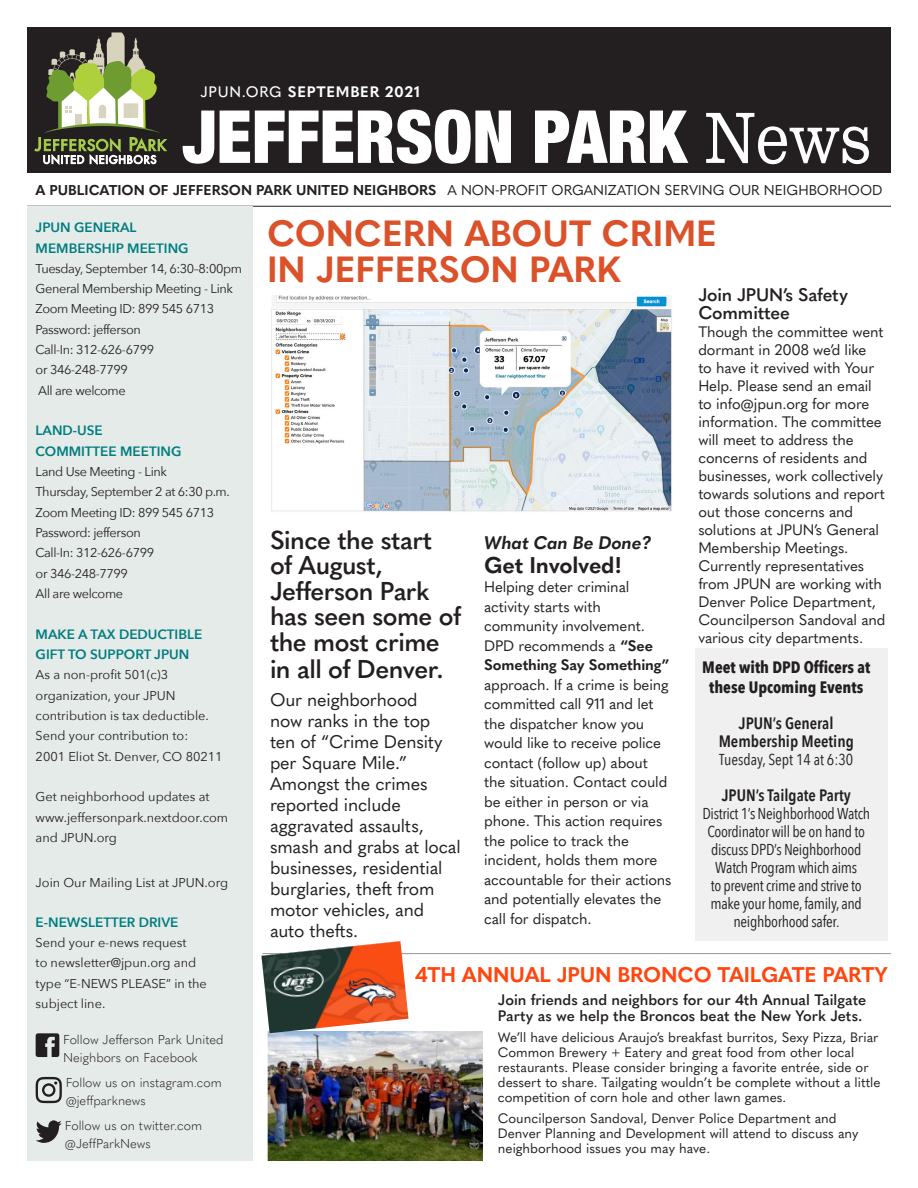
<style>
.page{position:relative;width:918px;height:1188px;background:#fff}
.page>*{position:absolute;margin:0;border:0;box-sizing:border-box;transform-origin:0 0}
.t1{font:900 condensed 73.35px "Helvetica Neue";color:#fff;scale:.96 1}
.Title_sans{font:700 36px "Quasimoda";color:#da512a}
.body_copy_serif{font:600 25.5px/25.8px "Quasimoda";letter-spacing:-.02em;color:#231f20}
.body_copy_serif-2{font:700 22.5px "Quasimoda";letter-spacing:-.01em;color:#231f20}
.title_sans_small{font:700 21px "Quasimoda";letter-spacing:-.005em;color:#ff460f}
.body_copy_serif-3{font:18px/21px "Quasimoda";letter-spacing:-.01em;color:#231f20}
.body_copy_serif-4{font:600 18px/18px "Quasimoda";letter-spacing:-.01em;color:#231f20}
.body_copy_serif-5{font:italic 700 18px "Quasimoda";letter-spacing:-.01em;color:#231f20}
.t2{font:600 16.5px "Avenir Next Condensed";color:#231f20}
.t3{font:700 16.5px "Avenir Next Condensed";color:#231f20}
.t4{font:15.75px/18px "Avenir Next Condensed";letter-spacing:-.02em;color:#231f20;text-align:center}
.t5{font:15.75px "Avenir Next Condensed";color:#231f20}
.body_copy_serif-6{font:15px/19.5px "Quasimoda";letter-spacing:-.01em;color:#231f20}
.t6{font:600 15px/16.5px "Quasimoda";color:#231f20}
.t7{font:700 15px "Quasimoda";letter-spacing:.05em;color:#fff}
.t8{font:14.1px "Quasimoda";color:#231f20}
.t9{font:13.5px/15px "Quasimoda";color:#231f20}
.t10{font:600 13.5px "Avenir Next";color:#007d7f}
.t11{font:12.75px/20.2px "Avenir Next";color:#231f20}
.t12{font:12.75px/20.2px "Avenir Next";letter-spacing:-.02em;color:#231f20}
.t13{font:300 12.75px/18px "Quasimoda";color:#231f20}
.s1{font-weight:500}
.s2{font-family:"Clarendon BT";font-weight:300;font-stretch:normal;font-size:74.55px}
.s3{font-weight:700}
</style>
<div class="page">
<hr style="left:27px;top:206px;width:864px;height:1px;background:#231f20">
<div style="left:27px;top:27px;width:864px;height:146px;background:#231f20"></div>
<svg style="left:34px;top:32px;width:133px;height:133px"></svg>
<div style="left:27px;top:207px;width:225px;height:954px;background:#e5ebe9"></div>
<svg style="left:36px;top:1120px;width:26px;height:23px"></svg>
<img style="left:268px;top:1032px;width:215px;height:129px">
<div style="left:695px;top:648px;width:193px;height:293px;background:#f0f0f1"></div>
<svg style="left:36px;top:1033px;width:23px;height:24px"></svg>
<svg style="left:36px;top:1077px;width:26px;height:26px"></svg>
<hr style="left:262px;top:953px;width:629px;height:1px;background:#939598">
<img style="left:271px;top:295px;width:401px;height:217px">
<img style="left:261px;top:941px;width:148px;height:92px">
<p class="t7" style="left:200px;top:81px;width:221px"><span class="s1">JPUN.ORG</span> SEPTEMBER 2021</p>
<h1 class="t1" style="left:183px;top:76px;width:719px">JEFFERSON PARK <span class="s2">News</span></h1>
<p class="t8" style="left:35px;top:179px;width:849px"><span class="s3">A PUBLICATION OF JEFFERSON PARK UNITED NEIGHBORS</span> A NON-PROFIT ORGANIZATION SERVING OUR NEIGHBORHOOD</p>
<p class="t10" style="left:36px;top:216px;width:102px">JPUN GENERAL</p>
<p class="t10" style="left:36px;top:236px;width:155px">MEMBERSHIP MEETING</p>
<p class="t12" style="left:36px;top:258px;width:208px">Tuesday, September 14, 6:30–8:00pm</p>
<p class="t12" style="left:36px;top:278px;width:199px">General Membership Meeting - Link<br>Zoom Meeting ID: 899 545 6713</p>
<p class="t12" style="left:36px;top:319px;width:107px">Password: jefferson</p>
<p class="t12" style="left:36px;top:339px;width:120px">Call-In: 312-626-6799</p>
<p class="t12" style="left:36px;top:359px;width:94px">or 346-248-7799</p>
<p class="t12" style="left:38px;top:380px;width:89px">All are welcome</p>
<p class="t10" style="left:36px;top:419px;width:69px">LAND-USE</p>
<p class="t10" style="left:36px;top:439px;width:147px">COMMITTEE MEETING</p>
<p class="t12" style="left:36px;top:461px;width:133px">Land Use Meeting - Link</p>
<p class="t12" style="left:36px;top:481px;width:196px">Thursday, September 2 at 6:30 p.m.</p>
<p class="t12" style="left:36px;top:502px;width:180px">Zoom Meeting ID: 899 545 6713</p>
<p class="t12" style="left:36px;top:522px;width:107px">Password: jefferson</p>
<p class="t12" style="left:36px;top:542px;width:120px">Call-In: 312-626-6799</p>
<p class="t12" style="left:36px;top:563px;width:94px">or 346-248-7799</p>
<p class="t12" style="left:36px;top:583px;width:89px">All are welcome</p>
<p class="t10" style="left:36px;top:622px;width:168px">MAKE A TAX DEDUCTIBLE</p>
<p class="t10" style="left:36px;top:643px;width:155px">GIFT TO SUPPORT JPUN</p>
<p class="t11" style="left:36px;top:664px;width:134px">As a non-profit 501(c)3</p>
<p class="t11" style="left:36px;top:684px;width:141px">organization, your JPUN</p>
<p class="t11" style="left:36px;top:705px;width:175px">contribution is tax deductible.</p>
<p class="t11" style="left:36px;top:725px;width:154px">Send your contribution to:</p>
<p class="t11" style="left:36px;top:745px;width:189px">2001 Eliot St. Denver, CO 80211</p>
<p class="t11" style="left:36px;top:786px;width:175px">Get neighborhood updates at</p>
<p class="t11" style="left:36px;top:806px;width:194px">www.jeffersonpark.nextdoor.com and JPUN.org</p>
<p class="t11" style="left:36px;top:872px;width:194px">Join Our Mailing List at JPUN.org</p>
<p class="t10" style="left:36px;top:910px;width:144px">E-NEWSLETTER DRIVE</p>
<p class="t11" style="left:36px;top:932px;width:173px">Send your e-news request<br>to newsletter@jpun.org and type “E-NEWS PLEASE” in the subject line.</p>
<p class="t13" style="left:63px;top:1030px;width:162px">Follow Jefferson Park United<br>Neighbors on Facebook</p>
<p class="t13" style="left:66px;top:1072px;width:158px">Follow us on instagram.com @jeffparknews</p>
<p class="t13" style="left:65px;top:1115px;width:139px">Follow us on twitter.com @JeffParkNews</p>
<p class="Title_sans" style="left:267px;top:205px;width:452px">CONCERN ABOUT CRIME</p>
<p class="Title_sans" style="left:267px;top:241px;width:355px">IN JEFFERSON PARK</p>
<p class="body_copy_serif" style="left:270px;top:525px;width:193px">Since the start<br>of August,<br>Jefferson Park has seen some of the most crime in all of Denver.</p>
<p class="body_copy_serif-3" style="left:270px;top:688px;width:192px">Our neighborhood<br>now ranks in the top<br>ten of “Crime Density per Square Mile.”<br>Amongst the crimes reported include aggravated assaults, smash and grabs at local businesses, residential burglaries, theft from motor vehicles, and auto thefts.</p>
<p class="body_copy_serif-5" style="left:484px;top:529px;width:169px">What Can Be Done?</p>
<p class="body_copy_serif-2" style="left:484px;top:548px;width:139px">Get Involved!</p>
<p class="body_copy_serif-6" style="left:484px;top:576px;width:189px">Helping deter criminal activity starts with community involvement.<br>DPD recommends a <span class="s3">“See<br>Something Say Something” </span>approach. If a crime is being committed call 911 and let the dispatcher know you would like to receive police contact (follow up) about the situation. Contact could be either in person or via phone. This action requires the police to track the incident, holds them more accountable for their actions and potentially elevates the call for dispatch.</p>
<p class="body_copy_serif-4" style="left:698px;top:284px;width:151px">Join JPUN’s Safety<br>Committee</p>
<p class="body_copy_serif-6" style="left:698px;top:321px;width:189px;line-height:18px">Though the committee went dormant in 2008 we’d like<br>to have it revived with Your<br>Help. Please send an email to info@jpun.org for more information. The committee will meet to address the concerns of residents and businesses, work collectively towards solutions and report out those concerns and solutions at JPUN’s General<br>Membership Meetings.<br>Currently representatives from JPUN are working with<br>Denver Police Department,<br>Councilperson Sandoval and various city departments.</p>
<p class="t3" style="left:702px;top:657px;width:169px">Meet with DPD Officers at</p>
<p class="t3" style="left:709px;top:677px;width:156px">these Upcoming Events</p>
<p class="t2" style="left:739px;top:709px;width:96px">JPUN’s General</p>
<p class="t2" style="left:719px;top:727px;width:137px">Membership Meeting</p>
<p class="t5" style="left:719px;top:746px;width:136px">Tuesday, Sept 14 at 6:30</p>
<p class="t2" style="left:722px;top:781px;width:131px">JPUN’s Tailgate Party</p>
<p class="t4" style="left:702px;top:803px;width:169px">District 1’s Neighborhood Watch<br>Coordinator will be on hand to discuss DPD’s Neighborhood<br>Watch Program which aims<br>to prevent crime and strive to make your home, family, and neighborhood safer.</p>
<p class="title_sans_small" style="left:415px;top:958px;width:474px">4TH ANNUAL JPUN BRONCO TAILGATE PARTY</p>
<p class="t6" style="left:498px;top:990px;width:370px">Join friends and neighbors for our 4th Annual Tailgate<br>Party as we help the Broncos beat the New York Jets.</p>
<p class="t9" style="left:498px;top:1029px;width:384px">We’ll have delicious Araujo’s breakfast burritos, Sexy Pizza, Briar Common Brewery + Eatery and great food from other local restaurants. Please consider bringing a favorite entrée, side or dessert to share. Tailgating wouldn’t be complete without a little competition of corn hole and other lawn games.</p>
<p class="t9" style="left:498px;top:1110px;width:340px">Councilperson Sandoval, Denver Police Department and</p>
<p class="t9" style="left:498px;top:1125px;width:362px">Denver Planning and Development will attend to discuss any neighborhood issues you may have.</p>
</div>
